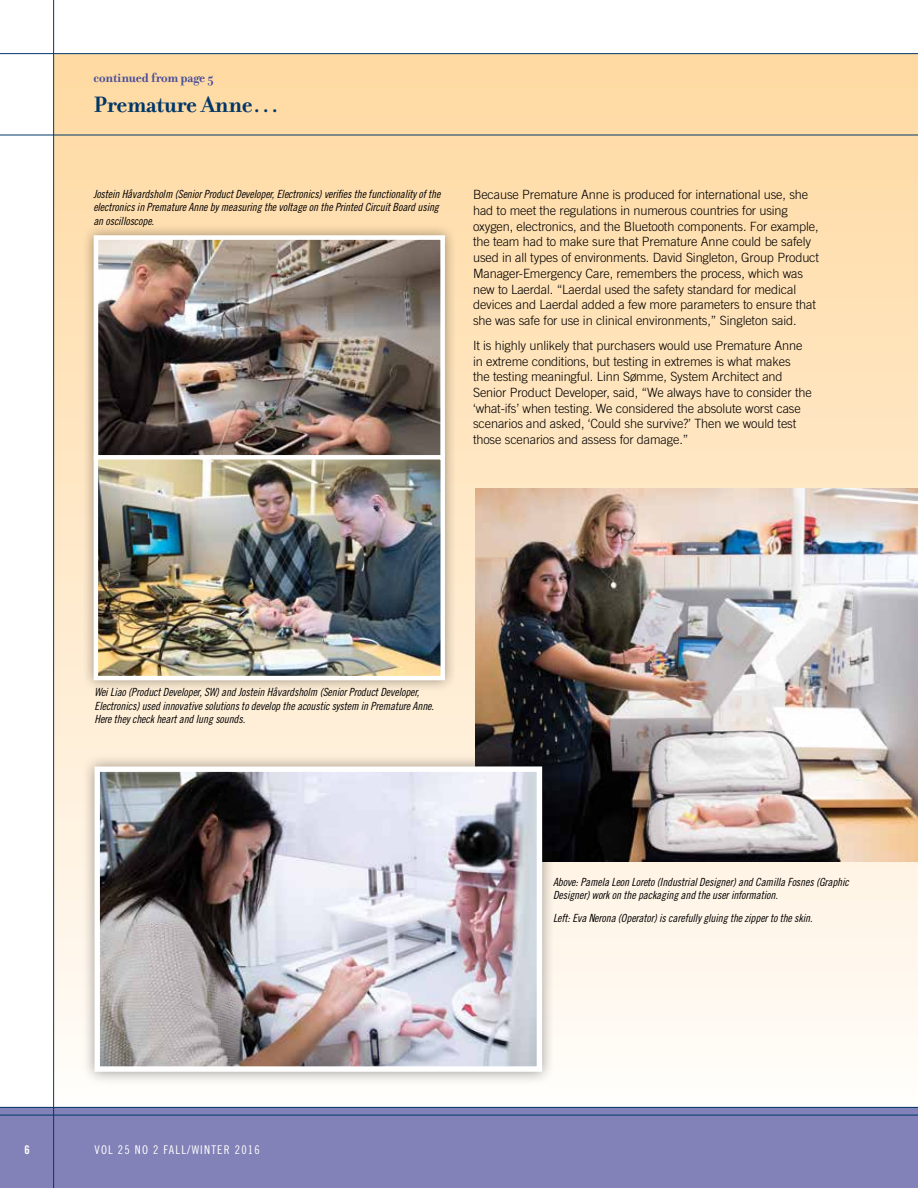
<style>
.page{position:relative;width:918px;height:1188px;background:#fff}
.page>*{position:absolute;margin:0;border:0;box-sizing:border-box;transform-origin:0 0}
.t1{font:700 24px "Filosofia";letter-spacing:-.01em;color:#003768}
.t2{font:700 13.5px "Filosofia";letter-spacing:-.01em;color:#484e98}
.t3{font:300 12.75px/15.8px "Trade Gothic";letter-spacing:-.01em;color:#000}
.t4{font:12px "Trade Gothic Cond Eighteen";letter-spacing:.1em;color:#fff}
.t5{font:12px "Trade Gothic Bold Cond Twenty";color:#fff}
.t6{font:11.25px/13.5px "Trade Gothic Cond Eighteen Obl";letter-spacing:-.01em;color:#000}
</style>
<div class="page">
<div style="left:0;top:1107px;width:918px;height:81px;background:#8382b8"></div>
<div style="left:54px;top:54px;width:864px;height:1053px;background:linear-gradient(to bottom,#fed8a1,#fffcf9)"></div>
<img style="left:476px;top:489px;width:442px;height:373px">
<hr style="left:0;top:1115px;width:918px;height:1px;background:#003768">
<hr style="left:0;top:1107px;width:918px;height:1px;background:#003768">
<hr style="left:0;top:53px;width:918px;height:1px;background:#003768">
<hr style="left:53px;top:0;width:1px;height:1188px;background:#003768">
<hr style="left:0;top:135px;width:918px;height:1px;background:#003768">
<div style="left:81px;top:753px;width:474px;height:332px;background:#000;opacity:.4"></div>
<img style="left:101px;top:772px;width:435px;height:294px">
<div style="left:95px;top:766px;width:447px;height:306px;border:5px solid #fff"></div>
<div style="left:81px;top:223px;width:376px;height:469px;background:#000;opacity:.4"></div>
<img style="left:100px;top:241px;width:339px;height:214px">
<div style="left:94px;top:235px;width:351px;height:226px;border:5px solid #fff"></div>
<img style="left:99px;top:460px;width:341px;height:215px">
<div style="left:94px;top:455px;width:351px;height:225px;border:4px solid #fff"></div>
<p class="t2" style="left:94px;top:70px;width:122px">continued from page 5</p>
<h1 class="t1" style="left:94px;top:90px;width:187px">Premature Anne…</h1>
<p class="t6" style="left:93px;top:187px;width:349px">Jostein Håvardsholm (Senior Product Developer, Electronics) verifies the functionality of the electronics in Premature Anne by measuring the voltage on the Printed Circuit Board using an oscilloscope.</p>
<p class="t3" style="left:473px;top:186px;width:348px">Because Premature Anne is produced for international use, she had to meet the regulations in numerous countries for using oxygen, electronics, and the Bluetooth components. For example, the team had to make sure that Premature Anne could be safely used in all types of environments. David Singleton, Group Product Manager-Emergency Care, remembers the process, which was new to Laerdal. “Laerdal used the safety standard for medical devices and Laerdal added a few more parameters to ensure that she was safe for use in clinical environments,” Singleton said.</p>
<p class="t3" style="left:473px;top:337px;width:340px">It is highly unlikely that purchasers would use Premature Anne in extreme conditions, but testing in extremes is what makes<br>the testing meaningful. Linn Sømme, System Architect and Senior Product Developer, said, “We always have to consider the ‘what-ifs’ when testing. We considered the absolute worst case scenarios and asked, ‘Could she survive?’ Then we would test those scenarios and assess for damage.”</p>
<p class="t6" style="left:94px;top:685px;width:341px">Wei Liao (Product Developer, SW) and Jostein Håvardsholm (Senior Product Developer,<br>Electronics) used innovative solutions to develop the acoustic system in Premature Anne.<br>Here they check heart and lung sounds.</p>
<p class="t5" style="left:24px;top:1142px;width:7px">6</p>
<p class="t4" style="left:94px;top:1143px;width:167px">VOL 25 NO 2 FALL/WINTER 2016</p>
<p class="t6" style="left:553px;top:875px;width:297px">Above: Pamela Leon Loreto (Industrial Designer) and Camilla Fosnes (Graphic<br>Designer) work on the packaging and the user information.</p>
<p class="t6" style="left:553px;top:911px;width:261px">Left: Eva Nerona (Operator) is carefully gluing the zipper to the skin.</p>
</div>
